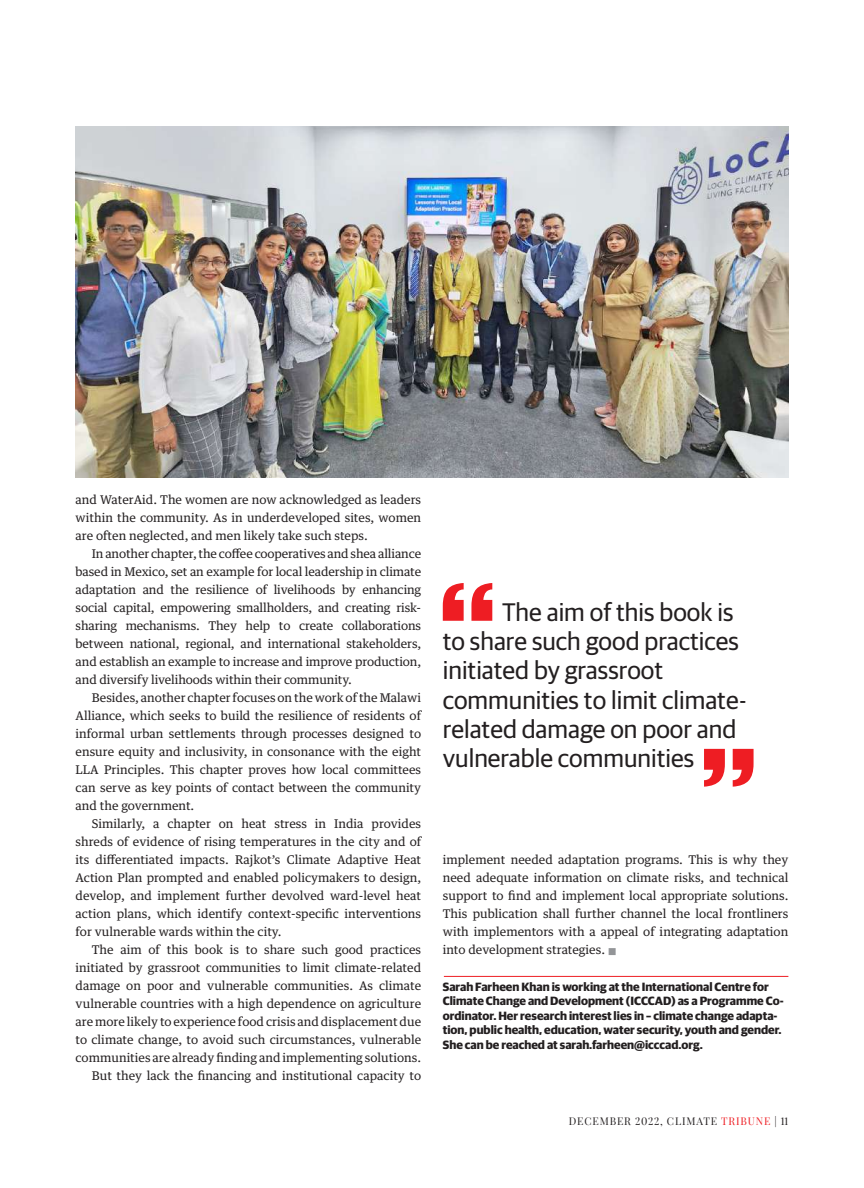
<style>
.page{position:relative;width:864px;height:1188px;background:#fff}
.page>*{position:absolute;margin:0;border:0;box-sizing:border-box;transform-origin:0 0}
.t1{font:25.5px/29.2px "Guardian Sans";color:#231f20}
.t2{font:12px/18px "Guardian Text Egyp";color:#231f20;text-align:justify}
.t3{font:700 12px/14.4px "Guardian Sans";color:#231f20}
.t4{font:10.5px "Playfair Display";letter-spacing:.08em;color:#231f20}
.s1{color:#939598}
.s2{color:#ee1d23}
</style>
<div class="page">
<hr style="left:444px;top:976px;width:344px;height:1px;background:#ee1d23">
<svg style="left:443px;top:583px;width:49px;height:38px"></svg>
<svg style="left:704px;top:749px;width:50px;height:38px"></svg>
<img style="left:76px;top:126px;width:712px;height:351px">
<p class="t2" style="left:76px;top:489px;width:347px">and WaterAid. The women are now acknowledged as leaders within the community. As in underdeveloped sites, women are often neglected, and men likely take such steps.</p>
<p class="t2" style="left:76px;top:543px;width:347px;text-indent:16px">In another chapter, the coffee cooperatives and shea alliance based in Mexico, set an example for local leadership in climate adaptation and the resilience of livelihoods by enhancing social capital, empowering smallholders, and creating risk&shy;sharing mechanisms. They help to create collaborations between national, regional, and international stakeholders, and establish an example to increase and improve production, and diversify livelihoods within their community.</p>
<p class="t2" style="left:76px;top:687px;width:347px;text-indent:16px">Besides, another chapter focuses on the work of the Malawi Alliance, which seeks to build the resilience of residents of informal urban settlements through processes designed to ensure equity and inclusivity, in consonance with the eight LLA Principles. This chapter proves how local committees can serve as key points of contact between the community and the government.</p>
<p class="t2" style="left:76px;top:813px;width:347px;text-indent:16px">Similarly, a chapter on heat stress in India provides shreds of evidence of rising temperatures in the city and of its differentiated impacts. Rajkot’s Climate Adaptive Heat Action Plan prompted and enabled policymakers to design, develop, and implement further devolved ward-level heat action plans, which identify context-specific interventions for vulnerable wards within the city.</p>
<p class="t2" style="left:76px;top:939px;width:347px;text-align:right">The aim of this book is to share such good practices initiated by grassroot communities to limit climate-related damage on poor and vulnerable communities. As climate vulnerable countries with a high dependence on agriculture are more likely to experience food crisis and displacement due to climate change, to avoid such circumstances, vulnerable communities are already finding and implementing solutions.<br>But they lack the financing and institutional capacity to</p>
<h1 class="t1" style="left:443px;top:595px;width:306px;text-indent:59px">The aim of this book is to share such good practices initiated by grassroot communities to limit climate&shy;related damage on poor and vulnerable communities</h1>
<p class="t2" style="left:443px;top:849px;width:347px">implement needed adaptation programs. This is why they need adequate information on climate risks, and technical support to find and implement local appropriate solutions.<br>This publication shall further channel the local frontliners with implementors with a appeal of integrating adaptation into development strategies. <span class="s1">■</span></p>
<p class="t3" style="left:443px;top:978px;width:342px">Sarah Farheen Khan is working at the International Centre for Climate Change and Development (ICCCAD) as a Programme Co&shy;ordinator. Her research interest lies in – climate change adapta&shy;tion, public health, education, water security, youth and gender.<br>She can be reached at sarah.farheen@icccad.org.</p>
<p class="t4" style="left:569px;top:1115px;width:221px">DECEMBER 2022, CLIMATE <span class="s2">TRIBUNE</span> | 11</p>
</div>
